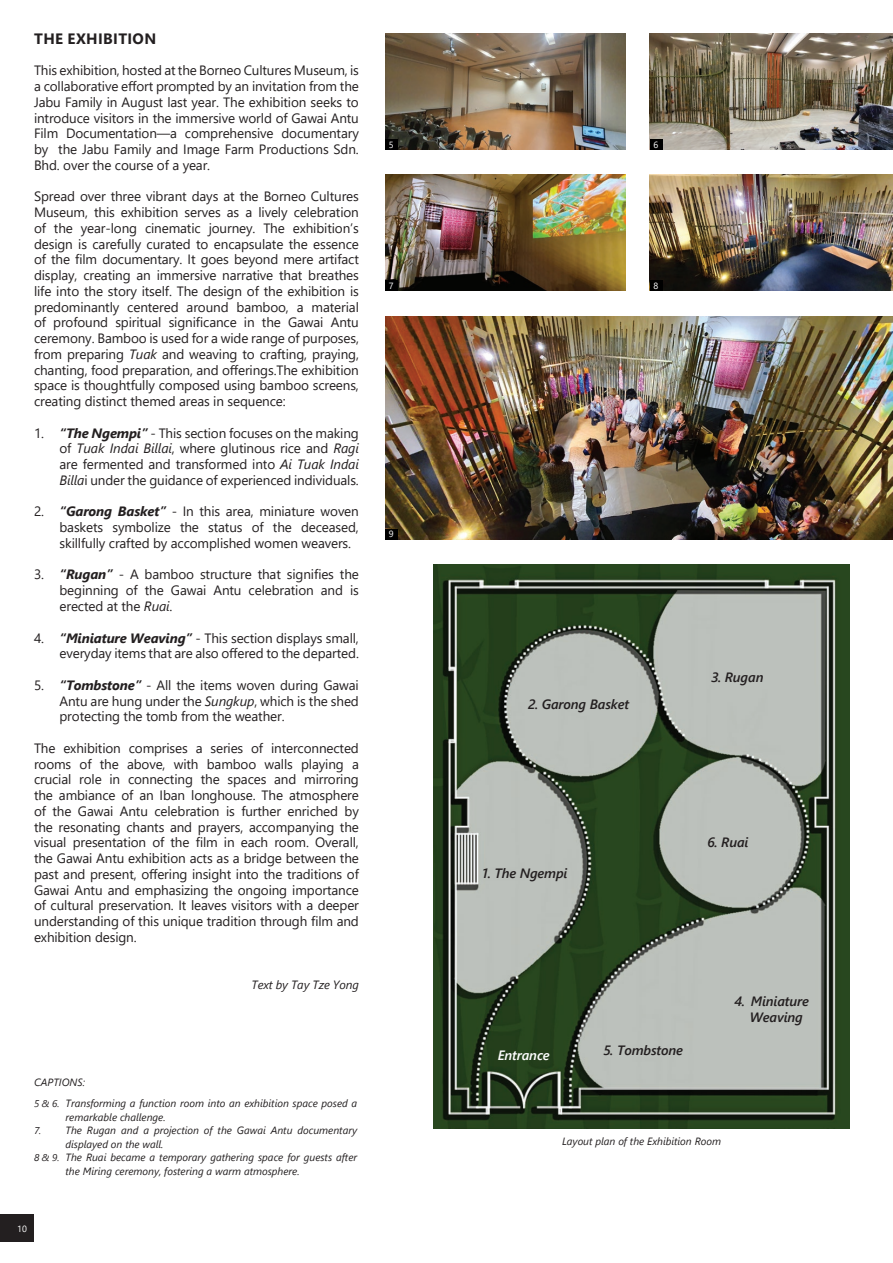
<style>
.page{position:relative;width:893px;height:1263px;background:#fff}
.page>*{position:absolute;margin:0;border:0;box-sizing:border-box;transform-origin:0 0}
.t1{font:700 15px "Segoe UI";letter-spacing:.025em;color:#231f20}
.t2{font:13.5px/15.8px "Segoe UI";letter-spacing:-.01em;color:#231f20;text-align:justify}
.t3{font:italic 600 13.5px/16.5px "Segoe UI";letter-spacing:-.01em;color:#231f20}
.t4{font:italic 600 13.5px "Segoe UI";letter-spacing:-.01em;color:#fff}
.t5{font:italic 12px "Segoe UI";letter-spacing:-.01em;color:#231f20}
.t6{font:italic 10.5px/21px "Segoe UI";color:#231f20}
.t7{font:9px "Segoe UI";color:#fff}
.s1{font-style:italic}
.s2{font-weight:700;font-style:italic}
.s3{font-size:9.75px}
</style>
<div class="page">
<div style="left:0;top:1214px;width:34px;height:28px;background:#231f20"></div>
<img style="left:434px;top:565px;width:415px;height:563px">
<img style="left:385px;top:316px;width:507px;height:223px">
<img style="left:385px;top:34px;width:240px;height:116px">
<img style="left:385px;top:175px;width:240px;height:116px">
<img style="left:650px;top:34px;width:243px;height:116px">
<img style="left:650px;top:175px;width:243px;height:116px">
<div style="left:385px;top:139px;width:13px;height:11px;background:#000"></div>
<div style="left:385px;top:281px;width:13px;height:10px;background:#000"></div>
<div style="left:385px;top:529px;width:13px;height:10px;background:#000"></div>
<div style="left:650px;top:139px;width:12px;height:11px;background:#000"></div>
<div style="left:650px;top:281px;width:12px;height:10px;background:#000"></div>
<p class="t1" style="left:34px;top:24px;width:123px">THE EXHIBITION</p>
<p class="t2" style="left:34px;top:61px;width:326px">This exhibition, hosted at the Borneo Cultures Museum, is a collaborative effort prompted by an invitation from the Jabu Family in August last year. The exhibition seeks to introduce visitors in the immersive world of Gawai Antu Film Documentation—a comprehensive documentary by the Jabu Family and Image Farm Productions Sdn.<br>Bhd. over the course of a year.</p>
<p class="t2" style="left:34px;top:187px;width:326px">Spread over three vibrant days at the Borneo Cultures Museum, this exhibition serves as a lively celebration of the year-long cinematic journey. The exhibition’s design is carefully curated to encapsulate the essence of the film documentary. It goes beyond mere artifact display, creating an immersive narrative that breathes life into the story itself. The design of the exhibition is predominantly centered around bamboo, a material of profound spiritual significance in the Gawai Antu ceremony. Bamboo is used for a wide range of purposes, from preparing <span class="s1">Tuak</span> and weaving to crafting, praying, chanting, food preparation, and offerings.The exhibition space is thoughtfully composed using bamboo screens, creating distinct themed areas in sequence:</p>
<p class="t2" style="left:60px;top:424px;width:301px;text-indent:-26px">1. <span class="s2">“The Ngempi”</span> - This section focuses on the making of <span class="s1">Tuak Indai Billai</span>, where glutinous rice and <span class="s1">Ragi </span>are fermented and transformed into <span class="s1">Ai Tuak Indai Billa</span>i under the guidance of experienced individuals.</p>
<p class="t2" style="left:60px;top:503px;width:301px;text-indent:-26px">2. <span class="s2">“Garong Basket”</span> - In this area, miniature woven baskets symbolize the status of the deceased, skillfully crafted by accomplished women weavers.</p>
<p class="t2" style="left:60px;top:566px;width:301px;text-indent:-26px">3. <span class="s2">“Rugan”</span> - A bamboo structure that signifies the beginning of the Gawai Antu celebration and is erected at the <span class="s1">Ruai</span>.</p>
<p class="t2" style="left:34px;top:629px;width:326px;text-align:right">4. <span class="s2">“Miniature Weaving”</span> - This section displays small, everyday items that are also offered to the departed.</p>
<p class="t2" style="left:60px;top:676px;width:301px;text-indent:-26px">5. <span class="s2">“Tombstone”</span> - All the items woven during Gawai Antu are hung under the <span class="s1">Sungkup</span>, which is the shed protecting the tomb from the weather.</p>
<p class="t2" style="left:34px;top:739px;width:326px">The exhibition comprises a series of interconnected rooms of the above, with bamboo walls playing a crucial role in connecting the spaces and mirroring the ambiance of an Iban longhouse. The atmosphere of the Gawai Antu celebration is further enriched by the resonating chants and prayers, accompanying the visual presentation of the film in each room. Overall, the Gawai Antu exhibition acts as a bridge between the past and present, offering insight into the traditions of Gawai Antu and emphasizing the ongoing importance of cultural preservation. It leaves visitors with a deeper understanding of this unique tradition through film and exhibition design.</p>
<p class="t5" style="left:252px;top:973px;width:109px">Text by Tay Tze Yong</p>
<p class="t7" style="left:389px;top:136px;width:6px">5</p>
<p class="t7" style="left:389px;top:277px;width:6px">7</p>
<p class="t7" style="left:389px;top:526px;width:6px">9</p>
<p class="t6" style="left:34px;top:1070px;width:325px">CAPTIONS:<br><span class="s3">5 &amp; 6.</span> Transforming a function room into an exhibition space posed a</p>
<p class="t6" style="left:66px;top:1105px;width:102px">remarkable challenge.</p>
<p class="t6" style="left:34px;top:1118px;width:325px"><span class="s3">7.</span> The Rugan and a projection of the Gawai Antu documentary</p>
<p class="t6" style="left:66px;top:1132px;width:100px">displayed on the wall.</p>
<p class="t6" style="left:34px;top:1145px;width:325px"><span class="s3">8 &amp; 9.</span> The Ruai became a temporary gathering space for guests after</p>
<p class="t6" style="left:66px;top:1159px;width:236px">the Miring ceremony, fostering a warm atmosphere.</p>
<p class="t7" style="left:17px;top:1220px;width:11px">10</p>
<p class="t7" style="left:654px;top:136px;width:6px">6</p>
<p class="t7" style="left:654px;top:277px;width:6px">8</p>
<p class="t3" style="left:528px;top:694px;width:102px">2. Garong Basket</p>
<p class="t3" style="left:712px;top:666px;width:53px">3. Rugan</p>
<p class="t3" style="left:482px;top:863px;width:87px">1. The Ngempi</p>
<p class="t3" style="left:707px;top:832px;width:43px">6. Ruai</p>
<p class="t4" style="left:498px;top:1042px;width:53px">Entrance</p>
<p class="t3" style="left:604px;top:1039px;width:81px">5. Tombstone</p>
<p class="t3" style="left:750px;top:990px;width:60px;text-indent:-16px">4. Miniature<br>Weaving</p>
<p class="t6" style="left:562px;top:1129px;width:160px">Layout plan of the Exhibition Room</p>
</div>
